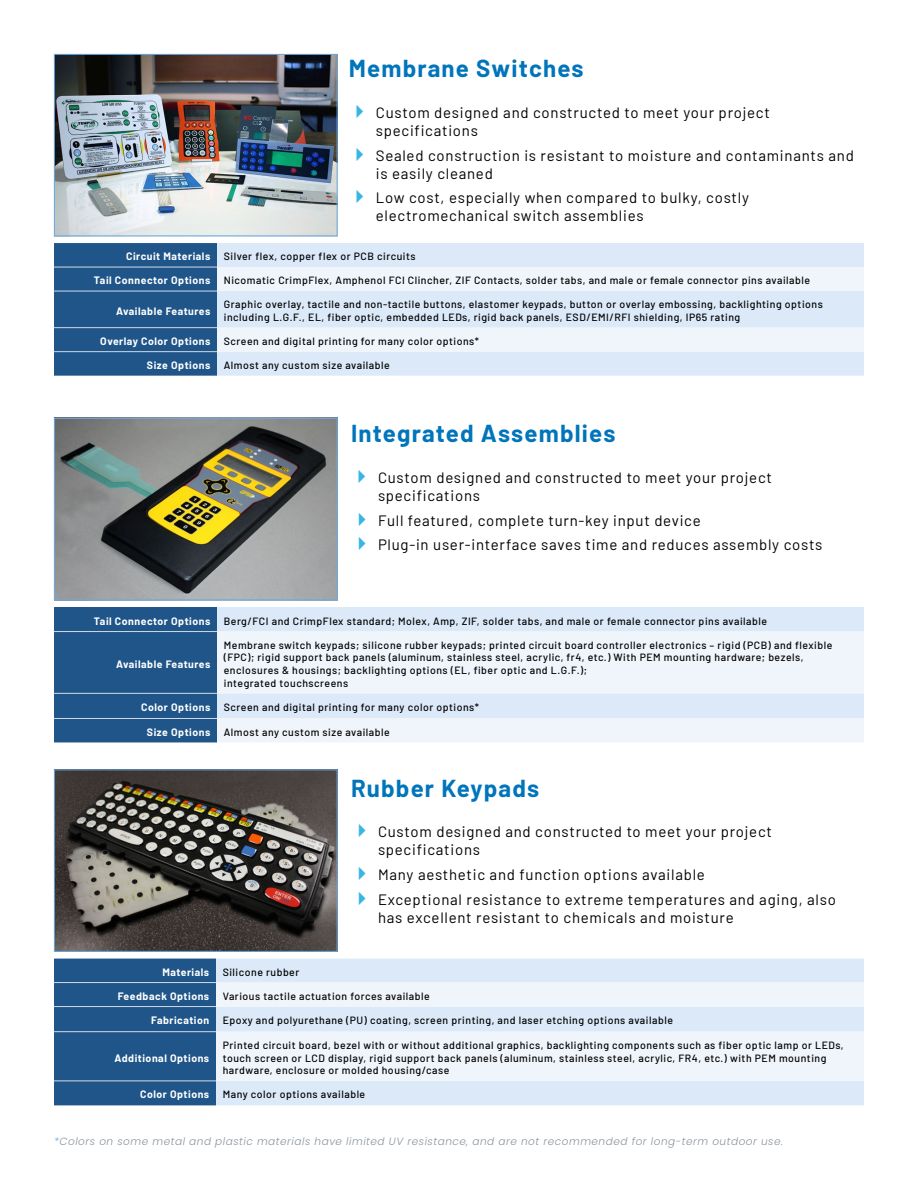
<style>
.page{position:relative;width:918px;height:1188px;background:#fff}
.page>*{position:absolute;margin:0;border:0;box-sizing:border-box;transform-origin:0 0}
.t1{font:700 24px "Barlow";letter-spacing:.05em;color:#0075bb}
.t2{font:15px/18px "Barlow";letter-spacing:.05em;color:#000}
.t3{font:500 10.5px/12.6px "Barlow";letter-spacing:.05em;color:#000}
.t4{font:700 10.5px "Barlow";letter-spacing:.05em;color:#fff}
.t5{font:italic 300 10.5px "Poppins";letter-spacing:.05em;color:#89959f}
.s1{color:#67abe4}
</style>
<div class="page">
<div style="left:54px;top:243px;width:163px;height:133px;background:#20558a"></div>
<div style="left:217px;top:243px;width:647px;height:133px;background:#dbe9f8"></div>
<svg style="left:217px;top:267px;width:647px;height:85px;fill:#f0f5fb"></svg>
<hr style="left:54px;top:267px;width:163px;height:1px;background:#d0dbe5">
<hr style="left:54px;top:291px;width:163px;height:1px;background:#d0dbe5">
<hr style="left:54px;top:327px;width:163px;height:1px;background:#d0dbe5">
<hr style="left:54px;top:351px;width:163px;height:1px;background:#d0dbe5">
<div style="left:54px;top:959px;width:162px;height:146px;background:#20558a"></div>
<div style="left:216px;top:959px;width:648px;height:146px;background:#dbe9f8"></div>
<svg style="left:216px;top:983px;width:648px;height:98px;fill:#f0f5fb"></svg>
<hr style="left:54px;top:982px;width:162px;height:1px;background:#d0dbe5">
<hr style="left:54px;top:1006px;width:162px;height:1px;background:#d0dbe5">
<hr style="left:54px;top:1031px;width:162px;height:1px;background:#d0dbe5">
<hr style="left:54px;top:1081px;width:162px;height:1px;background:#d0dbe5">
<div style="left:54px;top:607px;width:163px;height:135px;background:#20558a"></div>
<div style="left:217px;top:607px;width:647px;height:25px;background:#dbe9f8"></div>
<svg style="left:217px;top:632px;width:647px;height:110px;fill:#f0f5fb"></svg>
<hr style="left:54px;top:631px;width:163px;height:1px;background:#d0dbe5">
<hr style="left:54px;top:693px;width:163px;height:1px;background:#d0dbe5">
<hr style="left:54px;top:718px;width:163px;height:1px;background:#d0dbe5">
<img style="left:56px;top:56px;width:280px;height:178px">
<div style="left:54px;top:54px;width:284px;height:182px;border:1px solid #67abe4"></div>
<img style="left:56px;top:772px;width:280px;height:178px">
<div style="left:54px;top:770px;width:284px;height:182px;border:1px solid #67abe4"></div>
<img style="left:56px;top:420px;width:280px;height:178px">
<div style="left:54px;top:418px;width:284px;height:182px;border:1px solid #67abe4"></div>
<h1 class="t1" style="left:349px;top:51px;width:236px">Membrane Switches</h1>
<h2 class="t2" style="left:376px;top:102px;width:396px">Custom designed and constructed to meet your project specifications</h2>
<h2 class="t2" style="left:376px;top:145px;width:480px">Sealed construction is resistant to moisture and contaminants and is easily cleaned</h2>
<h2 class="t2" style="left:376px;top:188px;width:375px">Low cost, especially when compared to bulky, costly electromechanical switch assemblies</h2>
<p class="t4" style="left:126px;top:249px;width:86px">Circuit Materials</p>
<p class="t3" style="left:224px;top:249px;width:193px">Silver flex, copper flex or PCB circuits</p>
<p class="t4" style="left:94px;top:273px;width:118px">Tail Connector Options</p>
<p class="t3" style="left:224px;top:273px;width:588px">Nicomatic CrimpFlex, Amphenol FCI Clincher, ZIF Contacts, solder tabs, and male or female connector pins available</p>
<p class="t4" style="left:116px;top:303px;width:96px">Available Features</p>
<p class="t3" style="left:224px;top:297px;width:601px">Graphic overlay, tactile and non-tactile buttons, elastomer keypads, button or overlay embossing, backlighting options including L.G.F., EL, fiber optic, embedded LEDs, rigid back panels, ESD/EMI/RFI shielding, IP65 rating</p>
<p class="t4" style="left:100px;top:333px;width:112px">Overlay Color Options</p>
<p class="t3" style="left:224px;top:334px;width:257px">Screen and digital printing for many color options*</p>
<p class="t4" style="left:147px;top:357px;width:65px">Size Options</p>
<p class="t3" style="left:224px;top:358px;width:168px">Almost any custom size available</p>
<h1 class="t1" style="left:351px;top:416px;width:266px">Integrated Assemblies</h1>
<h2 class="t2" style="left:378px;top:467px;width:396px">Custom designed and constructed to meet your project specifications</h2>
<h2 class="t2" style="left:378px;top:507px;width:446px;line-height:24.8px">Full featured, complete turn-key input device<br>Plug-in user-interface saves time and reduces assembly costs</h2>
<p class="t4" style="left:94px;top:613px;width:118px">Tail Connector Options</p>
<p class="t3" style="left:224px;top:614px;width:545px">Berg/FCI and CrimpFlex standard; Molex, Amp, ZIF, solder tabs, and male or female connector pins available</p>
<p class="t4" style="left:116px;top:656px;width:96px">Available Features</p>
<p class="t3" style="left:224px;top:638px;width:610px">Membrane switch keypads; silicone rubber keypads; printed circuit board controller electronics – rigid (PCB) and flexible (FPC); rigid support back panels (aluminum, stainless steel, acrylic, fr4, etc.) With PEM mounting hardware; bezels, enclosures &amp; housings; backlighting options (EL, fiber optic and L.G.F.);<br>integrated touchscreens</p>
<p class="t4" style="left:141px;top:700px;width:71px">Color Options</p>
<p class="t3" style="left:224px;top:700px;width:257px">Screen and digital printing for many color options*</p>
<p class="t4" style="left:147px;top:724px;width:65px">Size Options</p>
<p class="t3" style="left:224px;top:725px;width:168px">Almost any custom size available</p>
<h1 class="t1" style="left:351px;top:770px;width:190px">Rubber Keypads</h1>
<h2 class="t2" style="left:378px;top:822px;width:396px">Custom designed and constructed to meet your project specifications</h2>
<h2 class="t2" style="left:378px;top:861px;width:459px;line-height:24.8px">Many aesthetic and function options available<br>Exceptional resistance to extreme temperatures and aging, also</h2>
<h2 class="t2" style="left:378px;top:907px;width:357px">has excellent resistant to chemicals and moisture</h2>
<p class="t4" style="left:162px;top:964px;width:48px">Materials</p>
<p class="t3" style="left:223px;top:965px;width:78px">Silicone rubber</p>
<p class="t4" style="left:118px;top:988px;width:93px">Feedback Options</p>
<p class="t3" style="left:223px;top:989px;width:209px">Various tactile actuation forces available</p>
<p class="t4" style="left:151px;top:1013px;width:60px">Fabrication</p>
<p class="t3" style="left:223px;top:1013px;width:452px">Epoxy and polyurethane (PU) coating, screen printing, and laser etching options available</p>
<p class="t4" style="left:114px;top:1050px;width:96px">Additional Options</p>
<p class="t3" style="left:223px;top:1038px;width:622px">Printed circuit board, bezel with or without additional graphics, backlighting components such as fiber optic lamp or LEDs, touch screen or LCD display, rigid support back panels (aluminum, stainless steel, acrylic, FR4, etc.) with PEM mounting hardware, enclosure or molded housing/case</p>
<p class="t4" style="left:140px;top:1087px;width:71px">Color Options</p>
<p class="t3" style="left:223px;top:1087px;width:144px">Many color options available</p>
<p class="t5" style="left:54px;top:1135px;width:731px"><span class="s1">*</span>Colors on some metal and plastic materials have limited UV resistance, and are not recommended for long-term outdoor use.</p>
</div>
